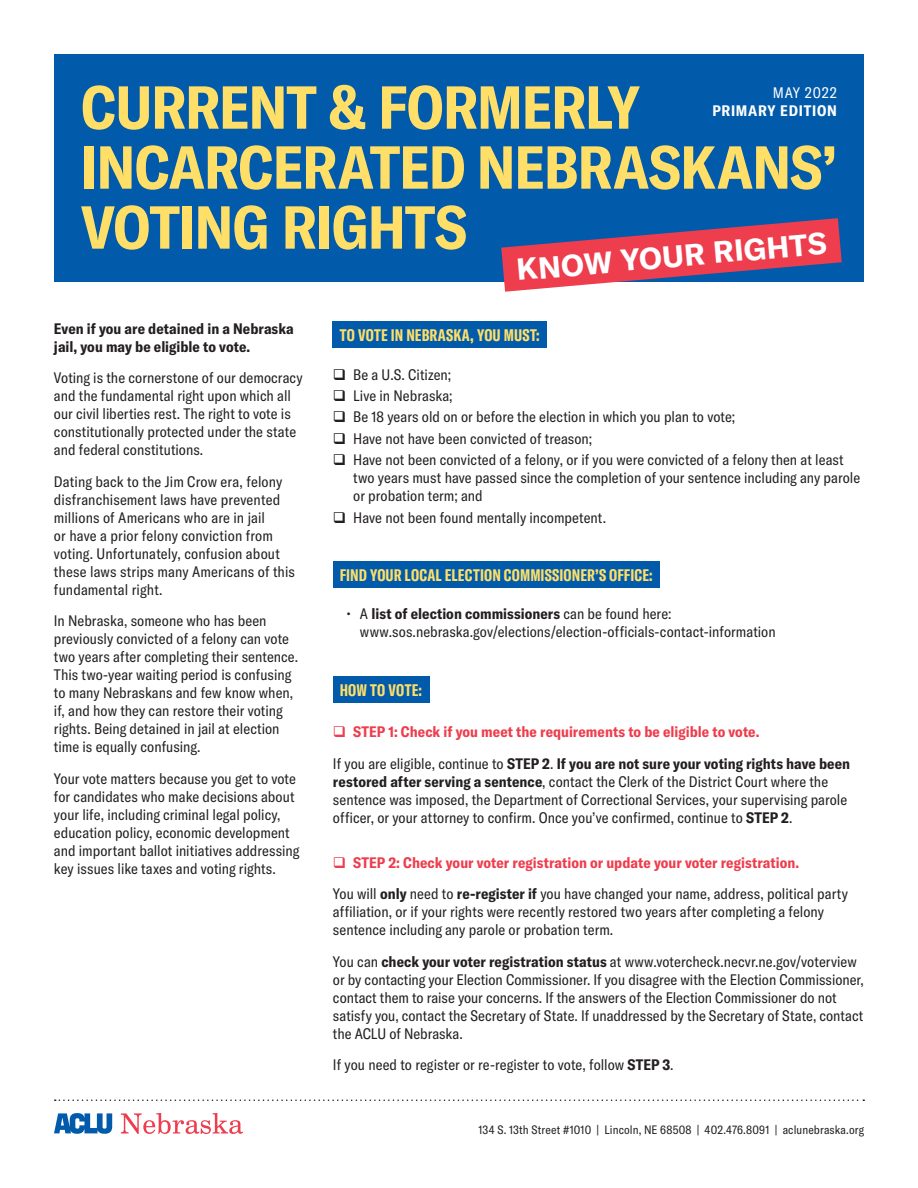
<style>
.page{position:relative;width:918px;height:1188px;background:#fff}
.page>*{position:absolute;margin:0;border:0;box-sizing:border-box;transform-origin:0 0}
.t1{font:700 condensed 59.7px/60px "GT America";letter-spacing:-.015em;color:#ffdf68}
.t2{font:700 30px "GT America";color:#fff}
.t3{font:700 extra-condensed 16.5px "GT America";letter-spacing:.01em;color:#ffdf68}
.t4{font:condensed 15px/18px "GT America";letter-spacing:.005em;color:#231f20}
.t5{font:700 condensed 15px/31.5px "GT America";letter-spacing:.005em;color:#ee3d4d}
.t6{font:700 condensed 15px/18px "GT America";color:#231f20}
.t7{font:700 condensed 15px "GT America";letter-spacing:.05em;color:#fff}
.t8{font:condensed 15px "GT America";letter-spacing:.055em;color:#fff}
.t9{font:condensed 12px "GT America";letter-spacing:.015em;color:#231f20}
.s1{font-weight:700}
.s2{font-weight:400;color:#231f20}
.s3{color:#231f20}
</style>
<div class="page">
<div style="left:54px;top:54px;width:810px;height:227px;background:#015aaa"></div>
<div style="left:333px;top:322px;width:214px;height:26px;background:#015aaa"></div>
<div style="left:333px;top:561px;width:326px;height:27px;background:#015aaa"></div>
<div style="left:333px;top:676px;width:97px;height:27px;background:#015aaa"></div>
<svg style="left:121px;top:1113px;width:122px;height:21px"></svg>
<svg style="left:54px;top:1113px;width:58px;height:21px"></svg>
<svg style="left:55px;top:1100px;width:809px;height:1px"></svg>
<svg style="left:501px;top:218px;width:341px;height:74px"></svg>
<h1 class="t1" style="left:81px;top:77px;width:757px">CURRENT &amp; FORMERLY<br>INCARCERATED NEBRASKANS’<br>VOTING RIGHTS</h1>
<p class="t8" style="left:773px;top:84px;width:66px">MAY 2022</p>
<p class="t7" style="left:712px;top:102px;width:126px">PRIMARY EDITION</p>
<h2 class="t2" style="left:515px;top:251px;width:312px;rotate:-5deg">KNOW YOUR RIGHTS</h2>
<p class="t6" style="left:54px;top:319px;width:241px">Even if you are detained in a Nebraska jail, you may be eligible to vote.</p>
<p class="t4" style="left:54px;top:369px;width:250px">Voting is the cornerstone of our democracy and the fundamental right upon which all our civil liberties rest. The right to vote is constitutionally protected under the state and federal constitutions.</p>
<p class="t4" style="left:54px;top:472px;width:242px">Dating back to the Jim Crow era, felony disfranchisement laws have prevented millions of Americans who are in jail<br>or have a prior felony conviction from voting. Unfortunately, confusion about these laws strips many Americans of this fundamental right.</p>
<p class="t4" style="left:54px;top:612px;width:246px">In Nebraska, someone who has been previously convicted of a felony can vote two years after completing their sentence.<br>This two-year waiting period is confusing to many Nebraskans and few know when, if, and how they can restore their voting rights. Being detained in jail at election time is equally confusing.</p>
<p class="t4" style="left:54px;top:769px;width:247px">Your vote matters because you get to vote for candidates who make decisions about your life, including criminal legal policy, education policy, economic development and important ballot initiatives addressing key issues like taxes and voting rights.</p>
<p class="t3" style="left:340px;top:326px;width:202px">TO VOTE IN NEBRASKA, YOU MUST:</p>
<p class="t4" style="left:333px;top:365px;width:120px">❑ Be a U.S. Citizen;</p>
<p class="t4" style="left:333px;top:387px;width:121px">❑ Live in Nebraska;</p>
<p class="t4" style="left:333px;top:408px;width:404px">❑ Be 18 years old on or before the election in which you plan to vote;</p>
<p class="t4" style="left:333px;top:430px;width:261px">❑ Have not have been convicted of treason;</p>
<p class="t4" style="left:353px;top:451px;width:509px;text-indent:-20px">❑ Have not been convicted of a felony, or if you were convicted of a felony then at least two years must have passed since the completion of your sentence including any parole or probation term; and</p>
<p class="t4" style="left:333px;top:508px;width:275px">❑ Have not been found mentally incompetent.</p>
<p class="t3" style="left:340px;top:565px;width:314px">FIND YOUR LOCAL ELECTION COMMISSIONER’S OFFICE:</p>
<p class="t4" style="left:360px;top:605px;width:417px;text-indent:-14px">• A <span class="s1">list of election commissioners</span> can be found here: www.sos.nebraska.gov/elections/election-officials-contact-information</p>
<p class="t3" style="left:340px;top:680px;width:84px">HOW TO VOTE:</p>
<p class="t5" style="left:333px;top:716px;width:519px">❑ STEP 1: Check if you meet the requirements to be eligible to vote.<br><span class="s2">If you are eligible, continue to</span> <span class="s3">STEP 2</span><span class="s2">.</span> <span class="s3">If you are not sure your voting rights have been</span></p>
<p class="t4" style="left:333px;top:773px;width:516px"><span class="s1">restored after serving a sentence</span>, contact the Clerk of the District Court where the sentence was imposed, the Department of Correctional Services, your supervising parole officer, or your attorney to confirm. Once you’ve confirmed, continue to <span class="s1">STEP 2</span>.</p>
<p class="t5" style="left:333px;top:847px;width:516px">❑ STEP 2: Check your voter registration or update your voter registration.<br><span class="s2">You will</span> <span class="s3">only</span> <span class="s2">need to</span> <span class="s3">re-register if</span> <span class="s2">you have changed your name, address, political party</span></p>
<p class="t4" style="left:333px;top:903px;width:493px">affiliation, or if your rights were recently restored two years after completing a felony sentence including any parole or probation term.</p>
<p class="t4" style="left:333px;top:953px;width:532px">You can <span class="s1">check your voter registration status</span> at www.votercheck.necvr.ne.gov/voterview or by contacting your Election Commissioner. If you disagree with the Election Commissioner, contact them to raise your concerns. If the answers of the Election Commissioner do not satisfy you, contact the Secretary of State. If unaddressed by the Secretary of State, contact the ACLU of Nebraska.</p>
<p class="t4" style="left:333px;top:1056px;width:342px">If you need to register or re-register to vote, follow <span class="s1">STEP 3</span>.</p>
<p class="t9" style="left:479px;top:1123px;width:387px">134 S. 13th Street #1010 | Lincoln, NE 68508 | 402.476.8091 | aclunebraska.org</p>
</div>
